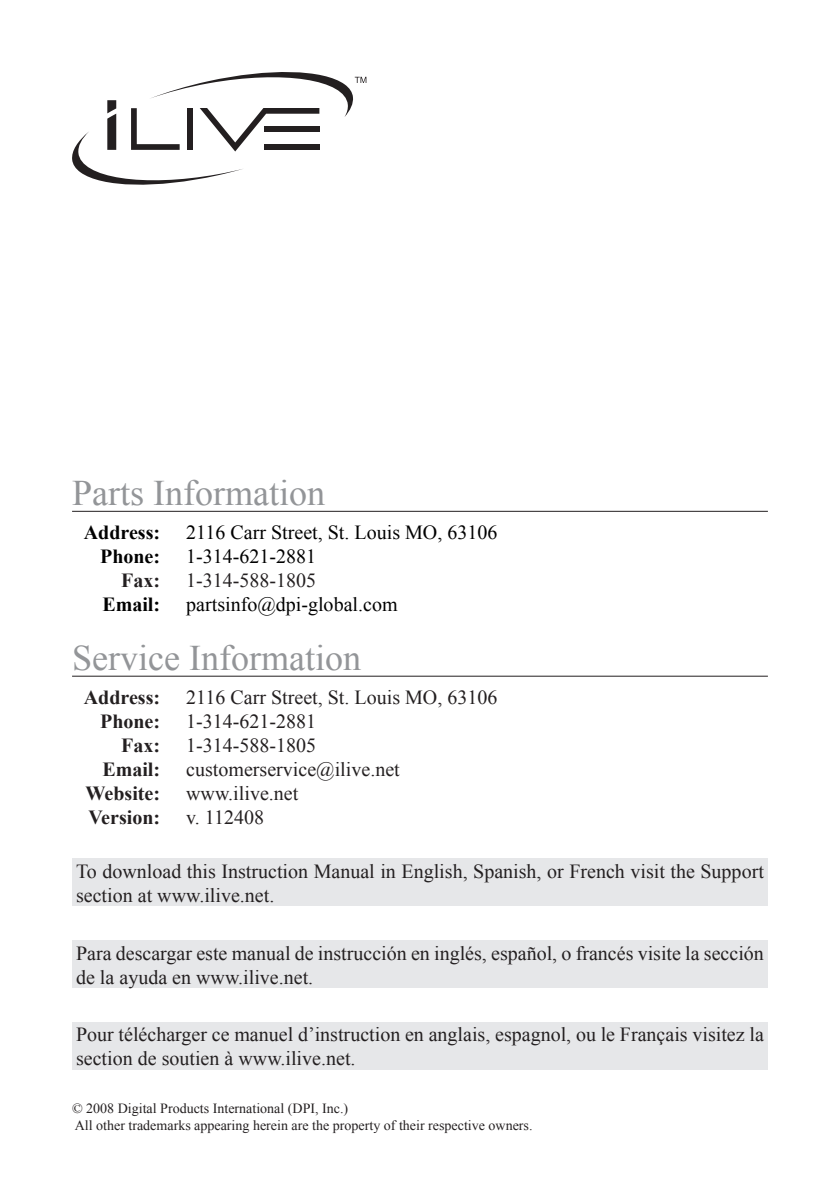
<style>
.page{position:relative;width:840px;height:1191px;background:#fff}
.page>*{position:absolute;margin:0;border:0;box-sizing:border-box;transform-origin:0 0}
.t1{font:36px "Times New Roman";color:#939598}
.t2{font:20px/24px "Times New Roman";color:#231f20}
.t3{font:20px "Times New Roman";color:#000}
.t4{font:700 20px "Times New Roman";color:#231f20}
.t5{font:700 20px "Times New Roman";color:#000}
.t6{font:14px/16.8px "Times New Roman";color:#231f20}
</style>
<div class="page">
<hr style="left:72px;top:675px;width:695px;height:1px;background:#231f20">
<hr style="left:72px;top:511px;width:695px;height:1px;background:#231f20">
<div style="left:72px;top:858px;width:695px;height:47px;background:#e6e7e9"></div>
<div style="left:72px;top:939px;width:695px;height:48px;background:#e6e7e9"></div>
<div style="left:72px;top:1021px;width:695px;height:48px;background:#e6e7e9"></div>
<svg style="left:72px;top:72px;width:294px;height:113px"></svg>
<h1 class="t1" style="left:72px;top:469px;width:254px">Parts Information</h1>
<p class="t5" style="left:84px;top:518px;width:78px">Address:</p>
<p class="t3" style="left:186px;top:519px;width:312px">2116 Carr Street, St. Louis MO, 63106</p>
<p class="t5" style="left:100px;top:542px;width:61px">Phone:</p>
<p class="t3" style="left:186px;top:543px;width:131px">1-314-621-2881</p>
<p class="t4" style="left:121px;top:566px;width:40px">Fax:</p>
<p class="t2" style="left:186px;top:568px;width:131px">1-314-588-1805</p>
<p class="t5" style="left:102px;top:590px;width:59px">Email:</p>
<p class="t3" style="left:186px;top:591px;width:213px">partsinfo@dpi-global.com</p>
<h1 class="t1" style="left:72px;top:634px;width:290px">Service Information</h1>
<p class="t4" style="left:84px;top:683px;width:78px">Address:</p>
<p class="t2" style="left:186px;top:685px;width:312px">2116 Carr Street, St. Louis MO, 63106</p>
<p class="t4" style="left:100px;top:707px;width:61px">Phone:</p>
<p class="t2" style="left:186px;top:709px;width:131px">1-314-621-2881</p>
<p class="t4" style="left:121px;top:731px;width:40px">Fax:</p>
<p class="t2" style="left:186px;top:733px;width:131px">1-314-588-1805</p>
<p class="t4" style="left:102px;top:755px;width:59px">Email:</p>
<p class="t2" style="left:186px;top:757px;width:215px">customerservice@ilive.net</p>
<p class="t4" style="left:86px;top:779px;width:76px">Website:</p>
<p class="t2" style="left:186px;top:781px;width:114px">www.ilive.net</p>
<p class="t4" style="left:89px;top:803px;width:73px">Version:</p>
<p class="t2" style="left:186px;top:805px;width:79px">v. 112408</p>
<p class="t2" style="left:76px;top:858px;width:689px">To download this Instruction Manual in English, Spanish, or French visit the Support section at www.ilive.net.</p>
<p class="t2" style="left:76px;top:940px;width:689px">Para descargar este manual de instrucción en inglés, español, o francés visite la sección de la ayuda en www.ilive.net.</p>
<p class="t2" style="left:76px;top:1022px;width:689px">Pour télécharger ce manuel d’instruction en anglais, espagnol, ou le Français visitez la section de soutien à www.ilive.net.</p>
<p class="t6" style="left:72px;top:1099px;width:461px">© 2008 Digital Products International (DPI, Inc.)<br>All other trademarks appearing herein are the property of their respective owners.</p>
</div>
